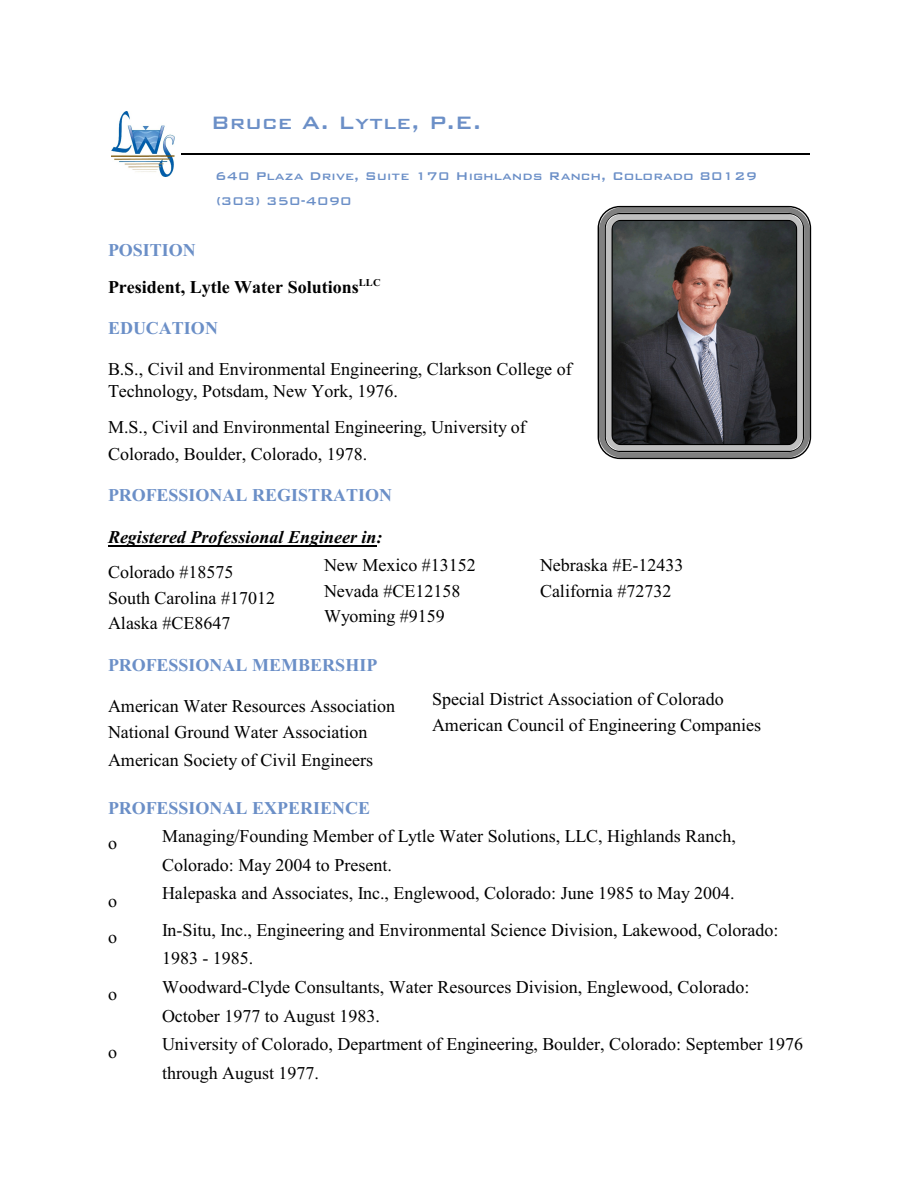
<style>
.page{position:relative;width:918px;height:1188px;background:#fff}
.page>*{position:absolute;margin:0;border:0;box-sizing:border-box;transform-origin:0 0}
.t1{font:500 24px "Bank Gothic BT";letter-spacing:.01em;color:#6b8fc7}
.t2{font:18px/28.8px "Times New Roman";color:#000}
.t3{font:700 18px "Times New Roman";color:#6b8fc7}
.t4{font:700 18px/36.6px "Times New Roman";color:#000}
.t5{font:italic 700 18px "Times New Roman";color:#000}
.t6{font:italic 500 15px/25.5px "Bank Gothic BT";color:#6b8fc7}
.s1{color:#6b8fc7}
</style>
<div class="page">
<img style="left:112px;top:112px;width:63px;height:64px">
<hr style="left:108px;top:545px;width:269px;height:1px;background:#000">
<hr style="left:181px;top:153px;width:629px;height:1px;background:#000">
<img style="left:613px;top:221px;width:183px;height:223px">
<div style="left:611px;top:220px;width:186px;height:225px;border:1px solid #000;border-radius:8px"></div>
<div style="left:606px;top:214px;width:197px;height:237px;border:5px solid #bfbfbf;border-radius:13px"></div>
<div style="left:604px;top:213px;width:200px;height:239px;border:1px solid #000;border-radius:15px"></div>
<div style="left:599px;top:207px;width:211px;height:251px;border:5px solid #808080;border-radius:20px"></div>
<div style="left:598px;top:206px;width:213px;height:253px;border:1px solid #000;border-radius:22px"></div>
<h1 class="t1" style="left:211px;top:111px;width:272px">Bruce A. Lytle, P.E.</h1>
<p class="t6" style="left:215px;top:163px;width:544px">640 Plaza Drive, Suite 170 Highlands Ranch, Colorado 80129 (303) 350-4090</p>
<p class="t4" style="left:108px;top:234px;width:274px"><span class="s1">POSITION<br></span>President, Lytle Water Solutions<sup>LLC</sup></p>
<p class="t3" style="left:108px;top:322px;width:111px">EDUCATION</p>
<p class="t2" style="left:108px;top:360px;width:465px;line-height:21.5px">B.S., Civil and Environmental Engineering, Clarkson College of<br>Technology, Potsdam, New York, 1976.</p>
<p class="t2" style="left:108px;top:415px;width:419px;line-height:26.7px">M.S., Civil and Environmental Engineering, University of<br>Colorado, Boulder, Colorado, 1978.</p>
<p class="t3" style="left:108px;top:489px;width:286px">PROFESSIONAL REGISTRATION</p>
<p class="t5" style="left:108px;top:530px;width:276px">Registered Professional Engineer in:</p>
<p class="t2" style="left:108px;top:560px;width:127px">Colorado #18575</p>
<p class="t2" style="left:324px;top:552px;width:153px">New Mexico #13152</p>
<p class="t2" style="left:540px;top:552px;width:145px">Nebraska #E-12433</p>
<p class="t2" style="left:108px;top:585px;width:169px">South Carolina #17012</p>
<p class="t2" style="left:324px;top:578px;width:138px">Nevada #CE12158</p>
<p class="t2" style="left:540px;top:578px;width:133px">California #72732</p>
<p class="t2" style="left:108px;top:611px;width:124px">Alaska #CE8647</p>
<p class="t2" style="left:324px;top:603px;width:122px">Wyoming #9159</p>
<p class="t3" style="left:108px;top:659px;width:271px">PROFESSIONAL MEMBERSHIP</p>
<p class="t2" style="left:108px;top:694px;width:289px">American Water Resources Association</p>
<p class="t2" style="left:432px;top:686px;width:293px">Special District Association of Colorado</p>
<p class="t2" style="left:108px;top:719px;width:261px">National Ground Water Association</p>
<p class="t2" style="left:432px;top:712px;width:331px">American Council of Engineering Companies</p>
<p class="t2" style="left:108px;top:747px;width:267px">American Society of Civil Engineers</p>
<p class="t3" style="left:108px;top:802px;width:264px">PROFESSIONAL EXPERIENCE</p>
<p class="t2" style="left:108px;top:831px;width:10px">o</p>
<p class="t2" style="left:162px;top:823px;width:575px">Managing/Founding Member of Lytle Water Solutions, LLC, Highlands Ranch,<br>Colorado: May 2004 to Present.</p>
<p class="t2" style="left:108px;top:888px;width:10px">o</p>
<p class="t2" style="left:162px;top:881px;width:574px">Halepaska and Associates, Inc., Englewood, Colorado: June 1985 to May 2004.</p>
<p class="t2" style="left:108px;top:924px;width:10px">o</p>
<p class="t2" style="left:162px;top:917px;width:618px">In-Situ, Inc., Engineering and Environmental Science Division, Lakewood, Colorado:<br>1983 - 1985.</p>
<p class="t2" style="left:108px;top:982px;width:10px">o</p>
<p class="t2" style="left:162px;top:974px;width:589px">Woodward-Clyde Consultants, Water Resources Division, Englewood, Colorado:<br>October 1977 to August 1983.</p>
<p class="t2" style="left:108px;top:1039px;width:10px">o</p>
<p class="t2" style="left:162px;top:1032px;width:643px">University of Colorado, Department of Engineering, Boulder, Colorado: September 1976 through August 1977.</p>
</div>
